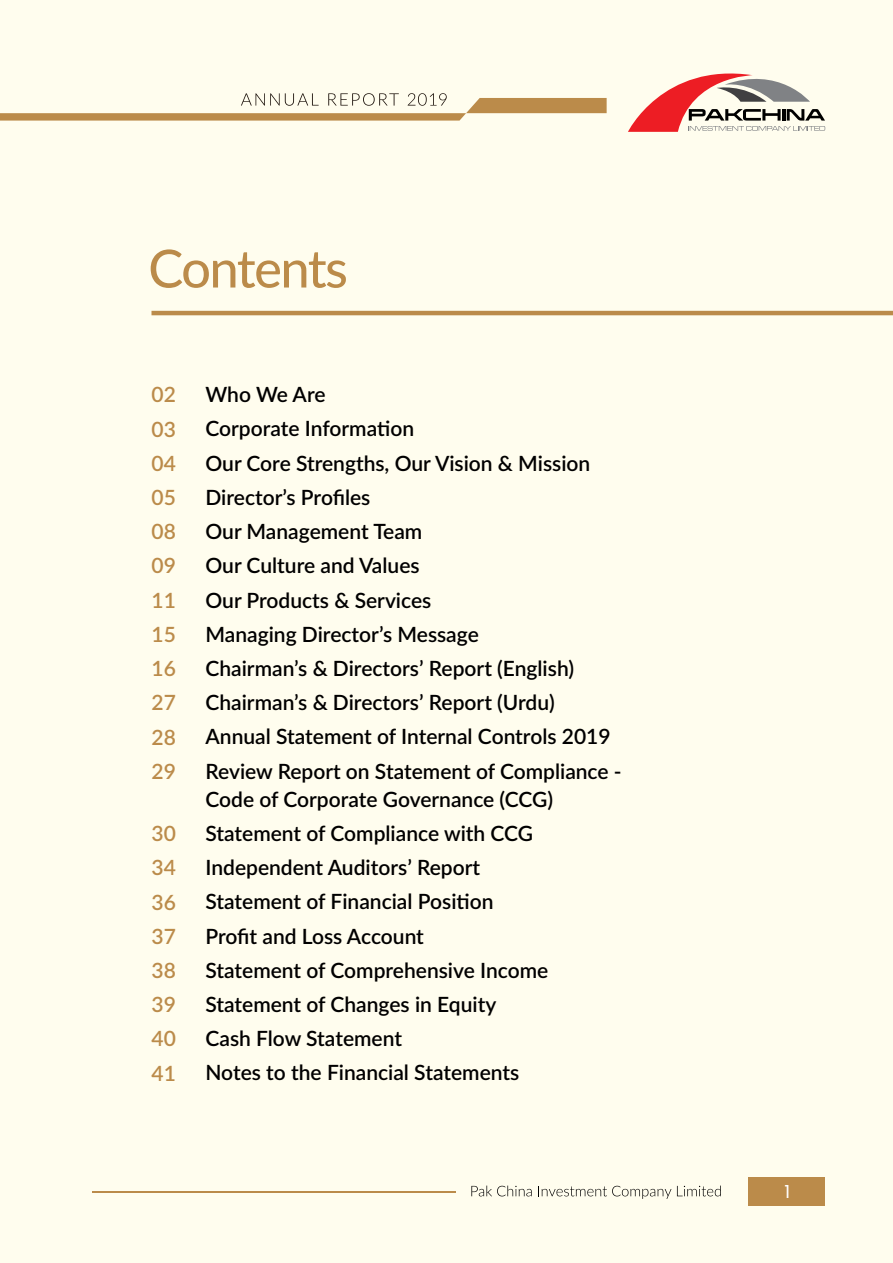
<style>
.page{position:relative;width:893px;height:1263px;background:#fffdee}
.page>*{position:absolute;margin:0;border:0;box-sizing:border-box;transform-origin:0 0}
.t1{font:500 52.5px "Lato";letter-spacing:-.03em;color:#bb8b4a}
.t2{font:600 21px/34.2px "Lato";color:#000}
.t3{font:600 21px/34.2px "Lato";color:#bb8b4a;text-align:justify}
.t4{font:18px "Poppins";color:#fff}
</style>
<div class="page">
<div style="left:749px;top:1177px;width:76px;height:29px;background:#bb8b4a"></div>
<hr style="left:92px;top:1191px;width:363px;height:2px;background:#bb8b4a">
<svg style="left:628px;top:73px;width:197px;height:59px"></svg>
<svg style="left:0;top:93px;width:607px;height:28px"></svg>
<svg style="left:471px;top:1185px;width:61px;height:11px"></svg>
<svg style="left:538px;top:1186px;width:133px;height:13px"></svg>
<svg style="left:677px;top:1185px;width:44px;height:11px"></svg>
<hr style="left:151px;top:311px;width:742px;height:4px;background:#bb8b4a">
<h1 class="t1" style="left:148px;top:231px;width:201px">Contents</h1>
<p class="t3" style="left:152px;top:377px;width:26px">02<br>03<br>04<br>05<br>08<br>09<br>11<br>15<br>16<br>27<br>28<br>29</p>
<p class="t3" style="left:152px;top:815px;width:26px">30<br>34<br>36<br>37<br>38<br>39<br>40<br>41</p>
<p class="t2" style="left:205px;top:377px;width:418px">Who We Are<br>Corporate Information<br>Our Core Strengths, Our Vision &amp; Mission<br>Director’s Profiles<br>Our Management Team<br>Our Culture and Values<br>Our Products &amp; Services<br>Managing Director’s Message<br>Chairman’s &amp; Directors’ Report (English)<br>Chairman’s &amp; Directors’ Report (Urdu)<br>Annual Statement of Internal Controls 2019<br>Review Report on Statement of Compliance -</p>
<p class="t2" style="left:205px;top:781px;width:349px">Code of Corporate Governance (CCG)<br>Statement of Compliance with CCG<br>Independent Auditors’ Report<br>Statement of Financial Position<br>Profit and Loss Account<br>Statement of Comprehensive Income<br>Statement of Changes in Equity<br>Cash Flow Statement<br>Notes to the Financial Statements</p>
<p class="t4" style="left:784px;top:1181px;width:7px">1</p>
</div>
